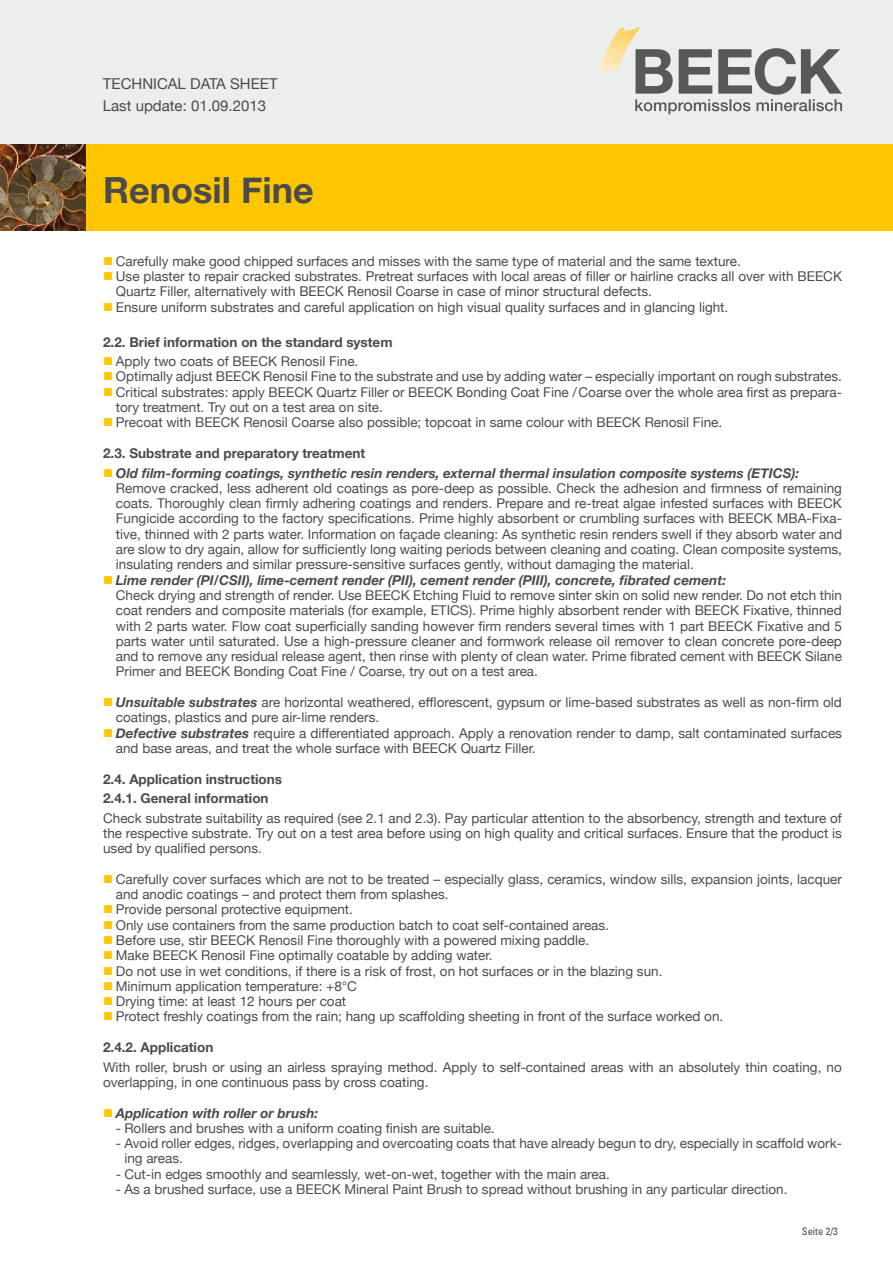
<style>
.page{position:relative;width:893px;height:1263px;background:#fff}
.page>*{position:absolute;margin:0;border:0;box-sizing:border-box;transform-origin:0 0}
.t1{font:700 36px "Helvetica Neue";color:#4b4b4d}
.t2{font:15px/22.2px "Helvetica Neue";color:#4b4b4d}
.t3{font:13.5px/15.3px "Helvetica Neue";color:#4b4b4d}
.t4{font:700 13.5px/19.5px "Helvetica Neue";color:#4b4b4d}
.t5{font:italic 700 13.5px "Helvetica Neue";color:#4b4b4d}
.t6{font:condensed 10.5px "Univers";color:#4b4b4d}
.s1{color:#fdc600}
.s2{font-weight:700;font-style:italic}
</style>
<div class="page">
<div style="left:0;top:0;width:893px;height:163px;background:#eceded"></div>
<svg style="left:597px;top:27px;width:245px;height:87px"></svg>
<div style="left:0;top:144px;width:893px;height:87px;background:#fdc600"></div>
<img style="left:0;top:144px;width:85px;height:87px">
<p class="t2" style="left:103px;top:73px;width:176px">TECHNICAL DATA SHEET<br>Last update: 01.09.2013</p>
<h1 class="t1" style="left:103px;top:162px;width:212px">Renosil Fine</h1>
<p class="t3" style="left:103px;top:254px;width:639px"><span class="s1">■</span> Carefully make good chipped surfaces and misses with the same type of material and the same texture.</p>
<p class="t3" style="left:116px;top:269px;width:728px;text-indent:-13px"><span class="s1">■</span> Use plaster to repair cracked substrates. Pretreat surfaces with local areas of filler or hairline cracks all over with BEECK<br>Quartz Filler, alternatively with BEECK Renosil Coarse in case of minor structural defects.</p>
<p class="t3" style="left:103px;top:300px;width:627px"><span class="s1">■</span> Ensure uniform substrates and careful application on high visual quality surfaces and in glancing light.</p>
<p class="t4" style="left:103px;top:332px;width:291px">2.2. Brief information on the standard system</p>
<p class="t3" style="left:103px;top:354px;width:257px"><span class="s1">■</span> Apply two coats of BEECK Renosil Fine.</p>
<p class="t3" style="left:103px;top:370px;width:740px"><span class="s1">■</span> Optimally adjust BEECK Renosil Fine to the substrate and use by adding water – especially important on rough substrates.</p>
<p class="t3" style="left:116px;top:385px;width:728px;text-indent:-13px"><span class="s1">■</span> Critical substrates: apply BEECK Quartz Filler or BEECK Bonding Coat Fine /Coarse over the whole area first as prepara&shy;tory treatment. Try out on a test area on site.</p>
<p class="t3" style="left:103px;top:416px;width:621px"><span class="s1">■</span> Precoat with BEECK Renosil Coarse also possible; topcoat in same colour with BEECK Renosil Fine.</p>
<p class="t4" style="left:103px;top:444px;width:264px">2.3. Substrate and preparatory treatment</p>
<p class="t3" style="left:116px;top:466px;width:728px;text-indent:-13px"><span class="s1">■</span> <span class="s2">Old film-forming coatings, synthetic resin renders, external thermal insulation composite systems (ETICS):<br></span>Remove cracked, less adherent old coatings as pore-deep as possible. Check the adhesion and firmness of remaining coats. Thoroughly clean firmly adhering coatings and renders. Prepare and re-treat algae infested surfaces with BEECK Fungicide according to the factory specifications. Prime highly absorbent or crumbling surfaces with BEECK MBA-Fixa&shy;tive, thinned with 2 parts water. Information on façade cleaning: As synthetic resin renders swell if they absorb water and are slow to dry again, allow for sufficiently long waiting periods between cleaning and coating. Clean composite systems, insulating renders and similar pressure-sensitive surfaces gently, without damaging the material.</p>
<p class="t3" style="left:116px;top:573px;width:728px;text-indent:-13px"><span class="s1">■</span> <span class="s2">Lime render (PI/CSII), lime-cement render (PII), cement render (PIII), concrete, fibrated cement:<br></span>Check drying and strength of render. Use BEECK Etching Fluid to remove sinter skin on solid new render. Do not etch thin coat renders and composite materials (for example, ETICS). Prime highly absorbent render with BEECK Fixative, thinned with 2 parts water. Flow coat superficially sanding however firm renders several times with 1 part BEECK Fixative and 5 parts water until saturated. Use a high-pressure cleaner and formwork release oil remover to clean concrete pore-deep and to remove any residual release agent, then rinse with plenty of clean water. Prime fibrated cement with BEECK Silane Primer and BEECK Bonding Coat Fine / Coarse, try out on a test area.</p>
<p class="t3" style="left:116px;top:695px;width:728px;text-indent:-13px"><span class="s1">■</span> <span class="s2">Unsuitable substrates</span> are horizontal weathered, efflorescent, gypsum or lime-based substrates as well as non-firm old coatings, plastics and pure air-lime renders.</p>
<p class="t3" style="left:116px;top:726px;width:728px;text-indent:-13px"><span class="s1">■</span> <span class="s2">Defective substrates</span> require a differentiated approach. Apply a renovation render to damp, salt contaminated surfaces and base areas, and treat the whole surface with BEECK Quartz Filler.</p>
<p class="t4" style="left:103px;top:769px;width:180px">2.4. Application instructions<br>2.4.1. General information</p>
<p class="t3" style="left:103px;top:811px;width:740px;text-align:justify">Check substrate suitability as required (see 2.1 and 2.3). Pay particular attention to the absorbency, strength and texture of the respective substrate. Try out on a test area before using on high quality and critical surfaces. Ensure that the product is used by qualified persons.</p>
<p class="t3" style="left:116px;top:872px;width:728px;text-indent:-13px"><span class="s1">■</span> Carefully cover surfaces which are not to be treated – especially glass, ceramics, window sills, expansion joints, lacquer and anodic coatings – and protect them from splashes.</p>
<p class="t3" style="left:103px;top:903px;width:251px"><span class="s1">■</span> Provide personal protective equipment.</p>
<p class="t3" style="left:103px;top:918px;width:507px"><span class="s1">■</span> Only use containers from the same production batch to coat self-contained areas.</p>
<p class="t3" style="left:103px;top:933px;width:488px"><span class="s1">■</span> Before use, stir BEECK Renosil Fine thoroughly with a powered mixing paddle.</p>
<p class="t3" style="left:103px;top:949px;width:391px"><span class="s1">■</span> Make BEECK Renosil Fine optimally coatable by adding water.</p>
<p class="t3" style="left:103px;top:964px;width:561px"><span class="s1">■</span> Do not use in wet conditions, if there is a risk of frost, on hot surfaces or in the blazing sun.</p>
<p class="t3" style="left:103px;top:979px;width:255px"><span class="s1">■</span> Minimum application temperature: +8°C</p>
<p class="t3" style="left:103px;top:994px;width:245px"><span class="s1">■</span> Drying time: at least 12 hours per coat</p>
<p class="t3" style="left:103px;top:1010px;width:622px"><span class="s1">■</span> Protect freshly coatings from the rain; hang up scaffolding sheeting in front of the surface worked on.</p>
<p class="t4" style="left:103px;top:1038px;width:112px">2.4.2. Application</p>
<p class="t3" style="left:103px;top:1060px;width:740px">With roller, brush or using an airless spraying method. Apply to self-contained areas with an absolutely thin coating, no overlapping, in one continuous pass by cross coating.</p>
<p class="t5" style="left:103px;top:1102px;width:217px"><span class="s1">■</span> Application with roller or brush:</p>
<p class="t3" style="left:116px;top:1121px;width:380px">- Rollers and brushes with a uniform coating finish are suitable.</p>
<p class="t3" style="left:124px;top:1136px;width:719px;text-indent:-9px">- Avoid roller edges, ridges, overlapping and overcoating coats that have already begun to dry, especially in scaffold work&shy;ing areas.</p>
<p class="t3" style="left:116px;top:1167px;width:495px">- Cut-in edges smoothly and seamlessly, wet-on-wet, together with the main area.</p>
<p class="t3" style="left:116px;top:1182px;width:673px">- As a brushed surface, use a BEECK Mineral Paint Brush to spread without brushing in any particular direction.</p>
<p class="t6" style="left:802px;top:1225px;width:38px">Seite 2/3</p>
</div>
